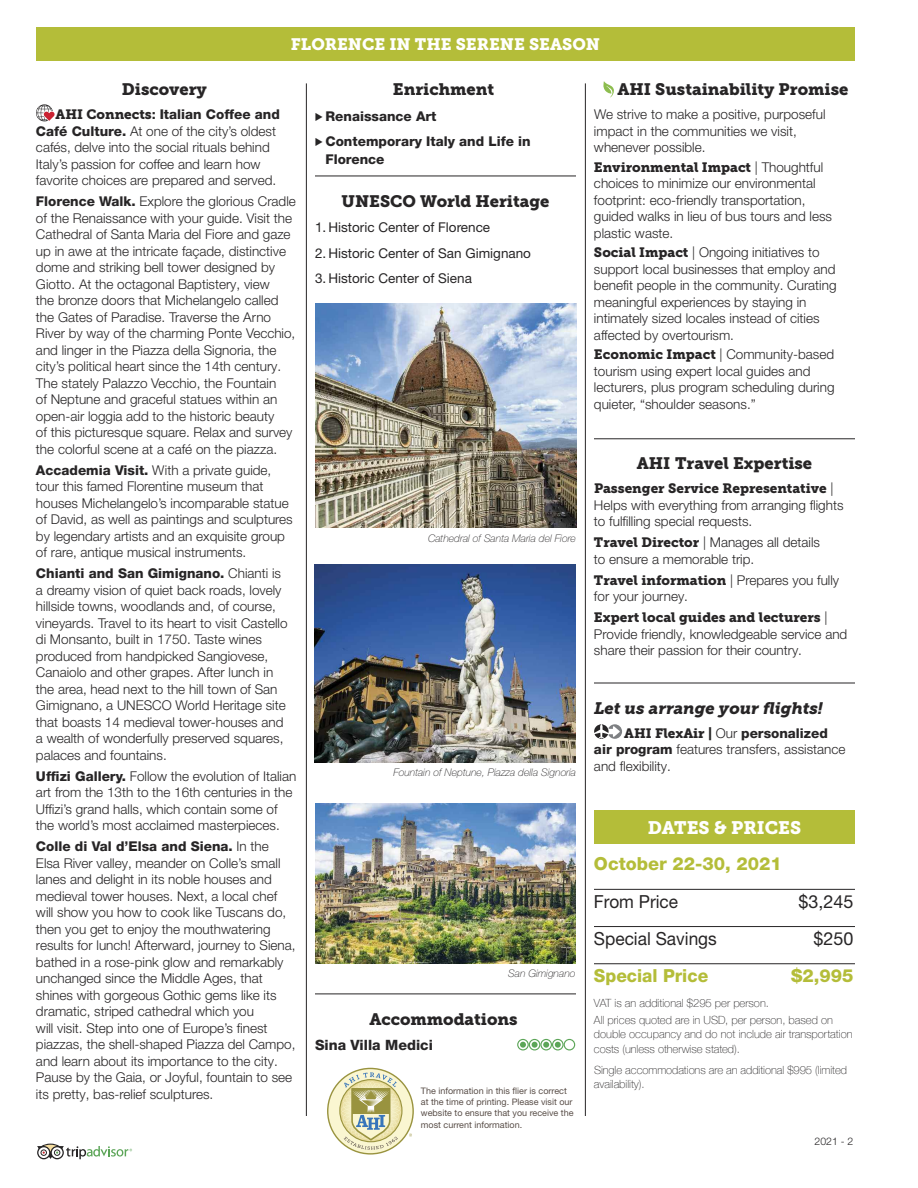
<style>
.page{position:relative;width:918px;height:1188px;background:#fff}
.page>*{position:absolute;margin:0;border:0;box-sizing:border-box;transform-origin:0 0}
.t1{font:800 18px "Helvetica Neue LT Pro";color:#b4bd39}
.t2{font:18px "Helvetica Neue LT Pro";color:#272526;scale:.96 1}
.t3{font:800 18px "Helvetica Neue LT Pro";color:#b4bd39;scale:.96 1}
.t4{font:18px "Museo Slab 900";color:#fff}
.t5{font:18px "Helvetica Neue LT Pro";color:#272526}
.t6{font:16.5px "Museo Slab 900";color:#272526}
.t7{font:16.5px "Museo Slab 900";color:#fff}
.t8{font:italic 16.5px "Museo Slab 900";color:#272526}
.t9{font:800 14.25px "Helvetica Neue LT Pro";color:#272526}
.t10{font:300 13.5px/16.5px "Helvetica Neue LT Pro";color:#272526}
.t11{font:13.5px "Museo Slab 900";color:#272526}
.t12{font:13.5px "Helvetica Neue LT Pro";color:#272526}
.t13{font:800 13.5px/25.5px "Helvetica Neue LT Pro";color:#272526}
.t14{font:100 11.25px/14.2px "Helvetica Neue";color:#272526}
.t15{font:italic 100 10.5px "Helvetica Neue LT Pro";color:#272526}
.t16{font:300 10.5px "Helvetica Neue LT Pro";color:#272526}
.t17{font:9px/11.2px "Helvetica Neue LT Pro";color:#594e48}
.s1{font-family:"Museo Slab 900";font-weight:400}
.s2{font-weight:800}
.s3{font-family:"Pictograph One";font-weight:400;font-size:11.25px}
.s4{font-family:"Helvetica Neue LT Pro";font-weight:300}
</style>
<div class="page">
<svg style="left:36px;top:104px;width:19px;height:17px"></svg>
<hr style="left:315px;top:994px;width:261px;height:1px;background:#272526">
<svg style="left:517px;top:1039px;width:58px;height:11px"></svg>
<hr style="left:594px;top:438px;width:261px;height:1px;background:#272526">
<hr style="left:585px;top:83px;width:1px;height:1033px;background:#272526">
<svg style="left:37px;top:1144px;width:95px;height:15px"></svg>
<svg style="left:327px;top:1068px;width:87px;height:87px"></svg>
<hr style="left:315px;top:176px;width:261px;height:1px;background:#272526">
<hr style="left:306px;top:83px;width:1px;height:1033px;background:#272526">
<div style="left:36px;top:27px;width:819px;height:34px;background:#b4bd39"></div>
<svg style="left:603px;top:81px;width:11px;height:17px"></svg>
<hr style="left:594px;top:683px;width:261px;height:1px;background:#272526">
<svg style="left:594px;top:724px;width:28px;height:15px"></svg>
<img style="left:314px;top:564px;width:262px;height:199px">
<img style="left:316px;top:303px;width:261px;height:225px">
<img style="left:315px;top:804px;width:261px;height:160px">
<hr style="left:594px;top:889px;width:261px;height:1px;background:#272526">
<hr style="left:594px;top:926px;width:261px;height:1px;background:#272526">
<hr style="left:594px;top:963px;width:261px;height:1px;background:#272526">
<div style="left:594px;top:810px;width:261px;height:34px;background:#b4bd39"></div>
<p class="t7" style="left:291px;top:34px;width:311px">FLORENCE IN THE SERENE SEASON</p>
<p class="t6" style="left:122px;top:80px;width:87px">Discovery</p>
<p class="t10" style="left:36px;top:106px;width:245px;text-indent:20px"><span class="s1">AHI Connects:</span> <span class="s2">Italian Coffee and Café Culture.</span> At one of the city’s oldest cafés, delve into the social rituals behind Italy’s passion for coffee and learn how favorite choices are prepared and served.</p>
<p class="t10" style="left:36px;top:193px;width:261px"><span class="s2">Florence Walk.</span> Explore the glorious Cradle of the Renaissance with your guide. Visit the Cathedral of Santa Maria del Fiore and gaze up in awe at the intricate façade, distinctive dome and striking bell tower designed by Giotto. At the octagonal Baptistery, view<br>the bronze doors that Michelangelo called the Gates of Paradise. Traverse the Arno River by way of the charming Ponte Vecchio, and linger in the Piazza della Signoria, the city’s political heart since the 14th century.<br>The stately Palazzo Vecchio, the Fountain<br>of Neptune and graceful statues within an open-air loggia add to the historic beauty<br>of this picturesque square. Relax and survey the colorful scene at a café on the piazza.</p>
<p class="t10" style="left:36px;top:462px;width:258px"><span class="s2">Accademia Visit.</span> With a private guide, tour this famed Florentine museum that houses Michelangelo’s incomparable statue of David, as well as paintings and sculptures by legendary artists and an exquisite group of rare, antique musical instruments.</p>
<p class="t10" style="left:36px;top:565px;width:253px"><span class="s2">Chianti and San Gimignano.</span> Chianti is a dreamy vision of quiet back roads, lovely hillside towns, woodlands and, of course, vineyards. Travel to its heart to visit Castello di Monsanto, built in 1750. Taste wines produced from handpicked Sangiovese, Canaiolo and other grapes. After lunch in the area, head next to the hill town of San Gimignano, a UNESCO World Heritage site that boasts 14 medieval tower-houses and a wealth of wonderfully preserved squares, palaces and fountains.</p>
<p class="t10" style="left:36px;top:768px;width:262px"><span class="s2">Uffizi Gallery.</span> Follow the evolution of Italian art from the 13th to the 16th centuries in the Uffizi’s grand halls, which contain some of the world’s most acclaimed masterpieces.</p>
<p class="t10" style="left:36px;top:838px;width:261px"><span class="s2">Colle di Val d’Elsa and Siena.</span> In the Elsa River valley, meander on Colle’s small lanes and delight in its noble houses and medieval tower houses. Next, a local chef will show you how to cook like Tuscans do, then you get to enjoy the mouthwatering results for lunch! Afterward, journey to Siena, bathed in a rose-pink glow and remarkably unchanged since the Middle Ages, that shines with gorgeous Gothic gems like its dramatic, striped cathedral which you<br>will visit. Step into one of Europe’s finest piazzas, the shell-shaped Piazza del Campo, and learn about its importance to the city.<br>Pause by the Gaia, or Joyful, fountain to see its pretty, bas-relief sculptures.</p>
<p class="t6" style="left:393px;top:80px;width:103px">Enrichment</p>
<p class="t13" style="left:315px;top:103px;width:217px"><span class="s3">&gt;</span> Renaissance Art<br><span class="s3">&gt;</span> Contemporary Italy and Life in</p>
<p class="t13" style="left:325px;top:147px;width:61px">Florence</p>
<p class="t6" style="left:342px;top:191px;width:209px">UNESCO World Heritage</p>
<p class="t12" style="left:315px;top:219px;width:177px">1. Historic Center of Florence</p>
<p class="t12" style="left:315px;top:244px;width:218px">2. Historic Center of San Gimignano</p>
<p class="t12" style="left:315px;top:270px;width:158px">3. Historic Center of Siena</p>
<p class="t6" style="left:617px;top:80px;width:232px">AHI Sustainability Promise</p>
<p class="t10" style="left:594px;top:106px;width:233px">We strive to make a positive, purposeful impact in the communities we visit, whenever possible.</p>
<p class="t11" style="left:594px;top:159px;width:231px">Environmental Impact <span class="s4">| Thoughtful</span></p>
<p class="t10" style="left:594px;top:175px;width:240px">choices to minimize our environmental footprint: eco-friendly transportation, guided walks in lieu of bus tours and less plastic waste.</p>
<p class="t10" style="left:594px;top:244px;width:244px"><span class="s1">Social Impact</span> | Ongoing initiatives to support local businesses that employ and benefit people in the community. Curating meaningful experiences by staying in intimately sized locales instead of cities affected by overtourism.</p>
<p class="t10" style="left:594px;top:346px;width:242px"><span class="s1">Economic Impact</span> | Community-based tourism using expert local guides and lecturers, plus program scheduling during quieter, “shoulder seasons.”</p>
<p class="t15" style="left:428px;top:532px;width:150px">Cathedral of Santa Maria del Fiore</p>
<p class="t15" style="left:393px;top:766px;width:184px">Fountain of Neptune, Piazza della Signoria</p>
<p class="t15" style="left:508px;top:967px;width:69px">San Gimignano</p>
<p class="t6" style="left:369px;top:1009px;width:150px">Accommodations</p>
<p class="t9" style="left:315px;top:1037px;width:119px">Sina Villa Medici</p>
<p class="t17" style="left:421px;top:1085px;width:154px">The information in this flier is correct at the time of printing. Please visit our website to ensure that you receive the most current information.</p>
<p class="t6" style="left:637px;top:454px;width:177px">AHI Travel Expertise</p>
<p class="t11" style="left:594px;top:481px;width:241px">Passenger Service Representative <span class="s4">|</span></p>
<p class="t10" style="left:594px;top:497px;width:251px">Helps with everything from arranging flights to fulfilling special requests.</p>
<p class="t10" style="left:594px;top:534px;width:228px"><span class="s1">Travel Director</span> | Manages all details to ensure a memorable trip.</p>
<p class="t11" style="left:594px;top:572px;width:247px">Travel information <span class="s4">| Prepares you fully</span></p>
<p class="t10" style="left:594px;top:588px;width:96px">for your journey.</p>
<p class="t11" style="left:594px;top:610px;width:235px">Expert local guides and lecturers <span class="s4">|</span></p>
<p class="t10" style="left:594px;top:626px;width:255px">Provide friendly, knowledgeable service and share their passion for their country.</p>
<p class="t8" style="left:594px;top:698px;width:230px">Let us arrange your flights!</p>
<p class="t10" style="left:594px;top:724px;width:253px;text-indent:30px"><span class="s1">AHI FlexAir |</span> Our <span class="s2">personalized air program</span> features transfers, assistance and flexibility.</p>
<h1 class="t4" style="left:648px;top:817px;width:155px">DATES &amp; PRICES</h1>
<h1 class="t1" style="left:594px;top:853px;width:189px">October 22-30, 2021</h1>
<h1 class="t2" style="left:594px;top:890px;width:89px">From Price</h1>
<h1 class="t5" style="left:798px;top:890px;width:57px">$3,245</h1>
<h1 class="t2" style="left:594px;top:927px;width:129px">Special Savings</h1>
<h1 class="t5" style="left:813px;top:927px;width:42px">$250</h1>
<h1 class="t3" style="left:594px;top:965px;width:121px">Special Price</h1>
<h1 class="t1" style="left:791px;top:965px;width:64px">$2,995</h1>
<p class="t14" style="left:594px;top:994px;width:240px;line-height:17.2px">VAT is an additional $295 per person.<br>All prices quoted are in USD, per person, based on</p>
<p class="t14" style="left:594px;top:1027px;width:260px">double occupancy and do not include air transportation costs (unless otherwise stated).</p>
<p class="t14" style="left:594px;top:1063px;width:255px">Single accommodations are an additional $995 (limited availability).</p>
<p class="t16" style="left:815px;top:1135px;width:40px">2021 - 2</p>
</div>
